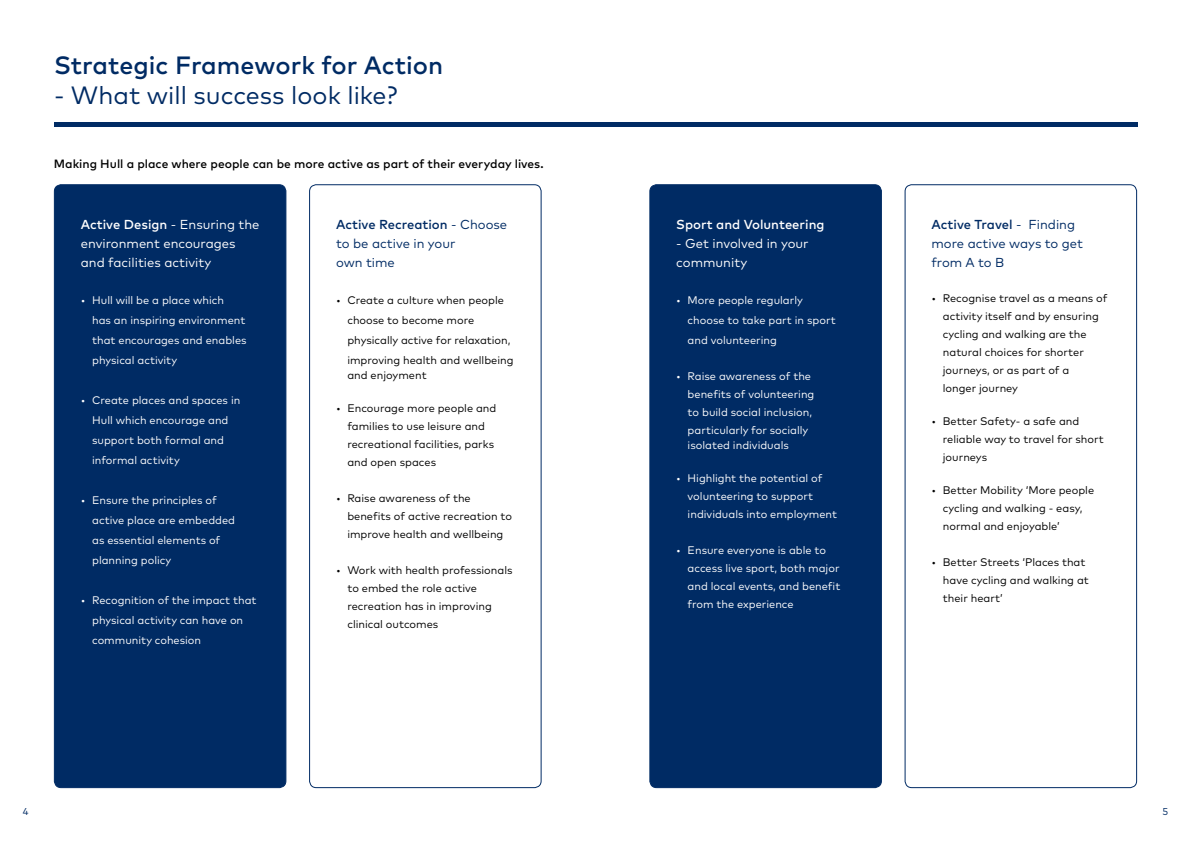
<style>
.page{position:relative;width:1191px;height:842px;background:#fff}
.page>*{position:absolute;margin:0;border:0;box-sizing:border-box;transform-origin:0 0}
.t1{font:500 25px "Mark Pro";color:#002b64}
.t2{font:25px "Mark Pro";color:#002b64}
.t3{font:13px/19px "Mark Pro";color:#002b64}
.t4{font:13px/19px "Mark Pro";color:#fff}
.t5{font:500 13px "Mark Pro";color:#fff}
.t6{font:500 12px "Mark Pro";color:#000}
.t7{font:11px/18px "Mark Pro";color:#000}
.t8{font:11px/20px "Mark Pro";color:#fff}
.t9{font:10px "Mark Pro";color:#002b64}
.s1{font-weight:500}
</style>
<div class="page">
<div style="left:54px;top:185px;width:232px;height:603px;background:#002b64;border-radius:7px"></div>
<div style="left:54px;top:184px;width:232px;height:604px;border:1px solid #002b64;border-radius:7px"></div>
<div style="left:54px;top:122px;width:1083px;height:5px;background:#002b64"></div>
<div style="left:309px;top:184px;width:232px;height:604px;border:1px solid #002b64;border-radius:7px"></div>
<div style="left:650px;top:185px;width:231px;height:603px;background:#002b64;border-radius:7px"></div>
<div style="left:649px;top:184px;width:233px;height:604px;border:1px solid #002b64;border-radius:7px"></div>
<div style="left:904px;top:184px;width:233px;height:604px;border:1px solid #002b64;border-radius:7px"></div>
<h1 class="t1" style="left:54px;top:46px;width:390px">Strategic Framework for Action</h1>
<h1 class="t2" style="left:54px;top:76px;width:345px">- What will success look like?</h1>
<p class="t6" style="left:54px;top:155px;width:491px">Making Hull a place where people can be more active as part of their everyday lives.</p>
<p class="t4" style="left:81px;top:214px;width:180px"><span class="s1">Active Design</span> - Ensuring the environment encourages and facilities activity</p>
<p class="t8" style="left:92px;top:289px;width:156px;text-indent:-11px">• Hull will be a place which<br>has an inspiring environment that encourages and enables physical activity</p>
<p class="t8" style="left:92px;top:389px;width:150px;text-indent:-11px">• Create places and spaces in<br>Hull which encourage and support both formal and informal activity</p>
<p class="t8" style="left:92px;top:489px;width:144px;text-indent:-11px">• Ensure the principles of active place are embedded as essential elements of planning policy</p>
<p class="t8" style="left:92px;top:589px;width:166px;text-indent:-11px">• Recognition of the impact that physical activity can have on community cohesion</p>
<p class="t3" style="left:336px;top:214px;width:173px"><span class="s1">Active Recreation</span> - Choose to be active in your<br>own time</p>
<p class="t7" style="left:347px;top:289px;width:168px;line-height:20px;text-indent:-11px">• Create a culture when people choose to become more physically active for relaxation, improving health and wellbeing</p>
<p class="t7" style="left:347px;top:365px;width:81px">and enjoyment</p>
<p class="t7" style="left:347px;top:398px;width:151px;text-indent:-11px">• Encourage more people and families to use leisure and recreational facilities, parks and open spaces</p>
<p class="t7" style="left:347px;top:488px;width:166px;text-indent:-11px">• Raise awareness of the benefits of active recreation to improve health and wellbeing</p>
<p class="t7" style="left:347px;top:560px;width:167px;text-indent:-11px">• Work with health professionals to embed the role active recreation has in improving clinical outcomes</p>
<p class="t5" style="left:676px;top:215px;width:150px">Sport and Volunteering</p>
<p class="t4" style="left:676px;top:233px;width:134px">- Get involved in your community</p>
<p class="t8" style="left:687px;top:289px;width:150px;text-indent:-11px">• More people regularly choose to take part in sport and volunteering</p>
<p class="t8" style="left:687px;top:366px;width:128px;line-height:18px;text-indent:-11px">• Raise awareness of the benefits of volunteering to build social inclusion, particularly for socially</p>
<p class="t8" style="left:687px;top:434px;width:103px">isolated individuals</p>
<p class="t8" style="left:687px;top:468px;width:151px;line-height:18px;text-indent:-11px">• Highlight the potential of volunteering to support individuals into employment</p>
<p class="t8" style="left:687px;top:540px;width:154px;line-height:18px;text-indent:-11px">• Ensure everyone is able to access live sport, both major and local events, and benefit from the experience</p>
<p class="t3" style="left:931px;top:214px;width:153px"><span class="s1">Active Travel</span> - Finding more active ways to get from A to B</p>
<p class="t7" style="left:943px;top:288px;width:166px;text-indent:-11px">• Recognise travel as a means of activity itself and by ensuring cycling and walking are the natural choices for shorter journeys, or as part of a<br>longer journey</p>
<p class="t7" style="left:943px;top:411px;width:162px;text-indent:-11px">• Better Safety- a safe and reliable way to travel for short journeys</p>
<p class="t7" style="left:943px;top:480px;width:153px;text-indent:-11px">• Better Mobility ‘More people cycling and walking - easy, normal and enjoyable’</p>
<p class="t7" style="left:943px;top:552px;width:147px;text-indent:-11px">• Better Streets ‘Places that have cycling and walking at their heart’</p>
<p class="t9" style="left:23px;top:804px;width:7px">4</p>
<p class="t9" style="left:1162px;top:804px;width:7px">5</p>
</div>
